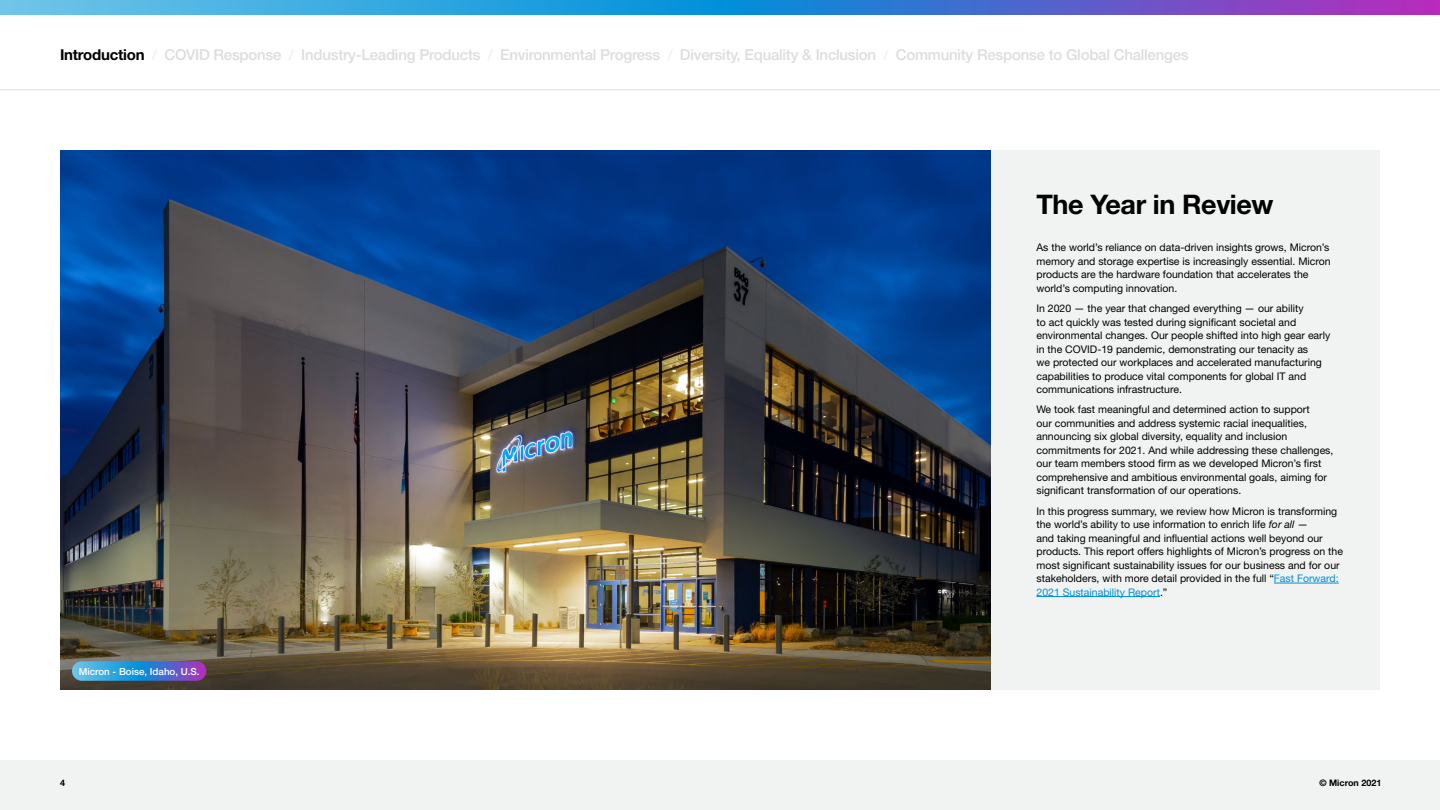
<style>
.page{position:relative;width:1440px;height:810px;background:#fff}
.page>*{position:absolute;margin:0;border:0;box-sizing:border-box;transform-origin:0 0}
.t1{font:700 27px "Helvetica Neue LT Std";letter-spacing:-.015em;color:#000}
.t2{font:500 15px "Helvetica Neue LT Std";letter-spacing:-.015em;color:#dcddde}
.t3{font:10.5px/13.5px "Helvetica Neue LT Std";color:#000}
.t4{font:500 9.75px "Helvetica Neue LT Std";color:#fff}
.t5{font:700 9px "Helvetica Neue LT Std";color:#000}
.s1{font-weight:700;color:#000}
.s2{font-weight:700;color:#f1f2f2}
.s3{font-style:italic}
.s4{color:#0090da}
</style>
<div class="page">
<img style="left:60px;top:150px;width:932px;height:540px">
<div style="left:992px;top:150px;width:388px;height:540px;background:#f1f2f2"></div>
<hr style="left:1274px;top:583px;width:65px;height:1px;background:#0090da">
<hr style="left:1036px;top:596px;width:124px;height:1px;background:#0090da">
<svg style="left:72px;top:661px;width:134px;height:20px;background:#4883d2"></svg>
<hr style="left:0;top:90px;width:1440px;height:1px;background:#dcddde">
<svg style="left:0;top:0;width:1440px;height:15px;background:#4a84d5"></svg>
<div style="left:0;top:760px;width:1440px;height:50px;background:#f1f2f2"></div>
<h2 class="t2" style="left:60px;top:46px;width:1130px"><span class="s1">Introduction</span> <span class="s2">/</span> COVID Response <span class="s2">/</span> Industry-Leading Products <span class="s2">/</span> Environmental Progress <span class="s2">/</span> Diversity, Equality &amp; Inclusion <span class="s2">/</span> Community Response to Global Challenges</h2>
<p class="t4" style="left:79px;top:666px;width:122px">Micron - Boise, Idaho, U.S.</p>
<h1 class="t1" style="left:1036px;top:188px;width:239px">The Year in Review</h1>
<p class="t3" style="left:1036px;top:241px;width:296px">As the world’s reliance on data-driven insights grows, Micron’s memory and storage expertise is increasingly essential. Micron products are the hardware foundation that accelerates the world’s computing innovation.</p>
<p class="t3" style="left:1036px;top:301px;width:295px">In 2020 — the year that changed everything — our ability<br>to act quickly was tested during significant societal and environmental changes. Our people shifted into high gear early in the COVID-19 pandemic, demonstrating our tenacity as<br>we protected our workplaces and accelerated manufacturing capabilities to produce vital components for global IT and communications infrastructure.</p>
<p class="t3" style="left:1036px;top:403px;width:299px">We took fast meaningful and determined action to support<br>our communities and address systemic racial inequalities, announcing six global diversity, equality and inclusion commitments for 2021. And while addressing these challenges, our team members stood firm as we developed Micron’s first comprehensive and ambitious environmental goals, aiming for significant transformation of our operations.</p>
<p class="t3" style="left:1036px;top:504px;width:308px">In this progress summary, we review how Micron is transforming the world’s ability to use information to enrich life <span class="s3">for all</span> —<br>and taking meaningful and influential actions well beyond our products. This report offers highlights of Micron’s progress on the most significant sustainability issues for our business and for our stakeholders, with more detail provided in the full “<span class="s4">Fast Forward:<br>2021 Sustainability Report</span>.”</p>
<p class="t5" style="left:60px;top:778px;width:7px">4</p>
<p class="t5" style="left:1319px;top:778px;width:64px">© Micron 2021</p>
</div>
